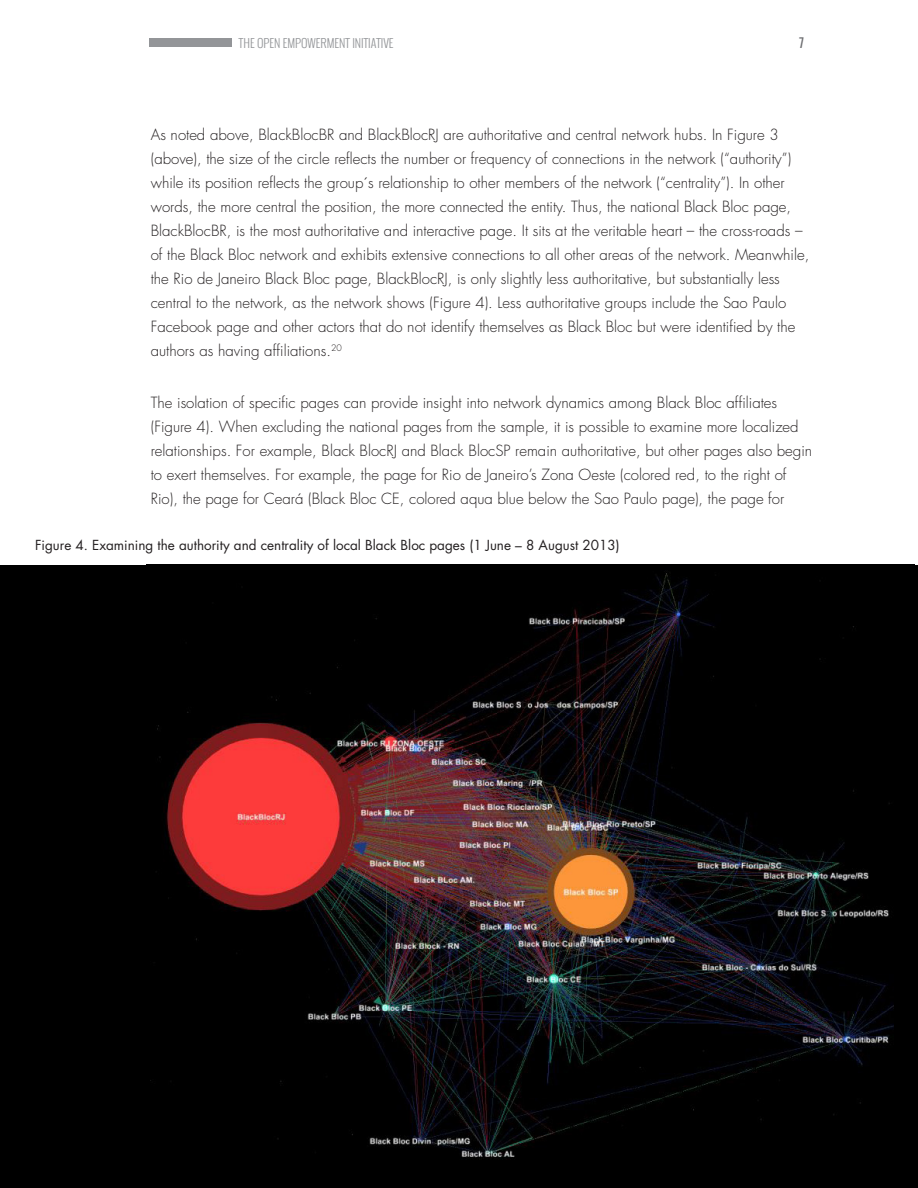
<style>
.page{position:relative;width:918px;height:1188px;background:#fff}
.page>*{position:absolute;margin:0;border:0;box-sizing:border-box;transform-origin:0 0}
.Body_-_Futura{font:300 15px/24px "Futura Std";color:#231f20}
.Body_-_Futura-2{font:13.5px "Futura Std";color:#231f20}
.t1{font:300 12px "Oswald";color:#939598}
.t2{font:12px "Oswald";color:#6c6d70}
</style>
<div class="page">
<div style="left:149px;top:39px;width:83px;height:8px;background:#939598"></div>
<div style="left:0;top:1161px;width:918px;height:27px;background:#000"></div>
<img style="left:150px;top:565px;width:745px;height:596px">
<div style="left:0;top:565px;width:150px;height:602px;background:#000"></div>
<div style="left:895px;top:565px;width:23px;height:602px;background:#000"></div>
<p class="t1" style="left:239px;top:34px;width:156px">THE OPEN EMPOWERMENT INITIATIVE</p>
<p class="t2" style="left:799px;top:33px;width:6px">7</p>
<p class="Body_-_Futura" style="left:151px;top:123px;width:660px">As noted above, BlackBlocBR and BlackBlocRJ are authoritative and central network hubs. In Figure 3 (above), the size of the circle reflects the number or frequency of connections in the network (“authority”) while its position reflects the group´s relationship to other members of the network (“centrality”). In other words, the more central the position, the more connected the entity. Thus, the national Black Bloc page, BlackBlocBR, is the most authoritative and interactive page. It sits at the veritable heart – the cross-roads – of the Black Bloc network and exhibits extensive connections to all other areas of the network. Meanwhile, the Rio de Janeiro Black Bloc page, BlackBlocRJ, is only slightly less authoritative, but substantially less central to the network, as the network shows (Figure 4). Less authoritative groups include the Sao Paulo Facebook page and other actors that do not identify themselves as Black Bloc but were identified by the authors as having affiliations.<sup>20</sup></p>
<p class="Body_-_Futura" style="left:151px;top:391px;width:663px">The isolation of specific pages can provide insight into network dynamics among Black Bloc affiliates (Figure 4). When excluding the national pages from the sample, it is possible to examine more localized relationships. For example, Black BlocRJ and Black BlocSP remain authoritative, but other pages also begin to exert themselves. For example, the page for Rio de Janeiro’s Zona Oeste (colored red, to the right of Rio), the page for Ceará (Black Bloc CE, colored aqua blue below the Sao Paulo page), the page for</p>
<p class="Body_-_Futura-2" style="left:35px;top:536px;width:586px">Figure 4. Examining the authority and centrality of local Black Bloc pages (1 June – 8 August 2013)</p>
</div>
